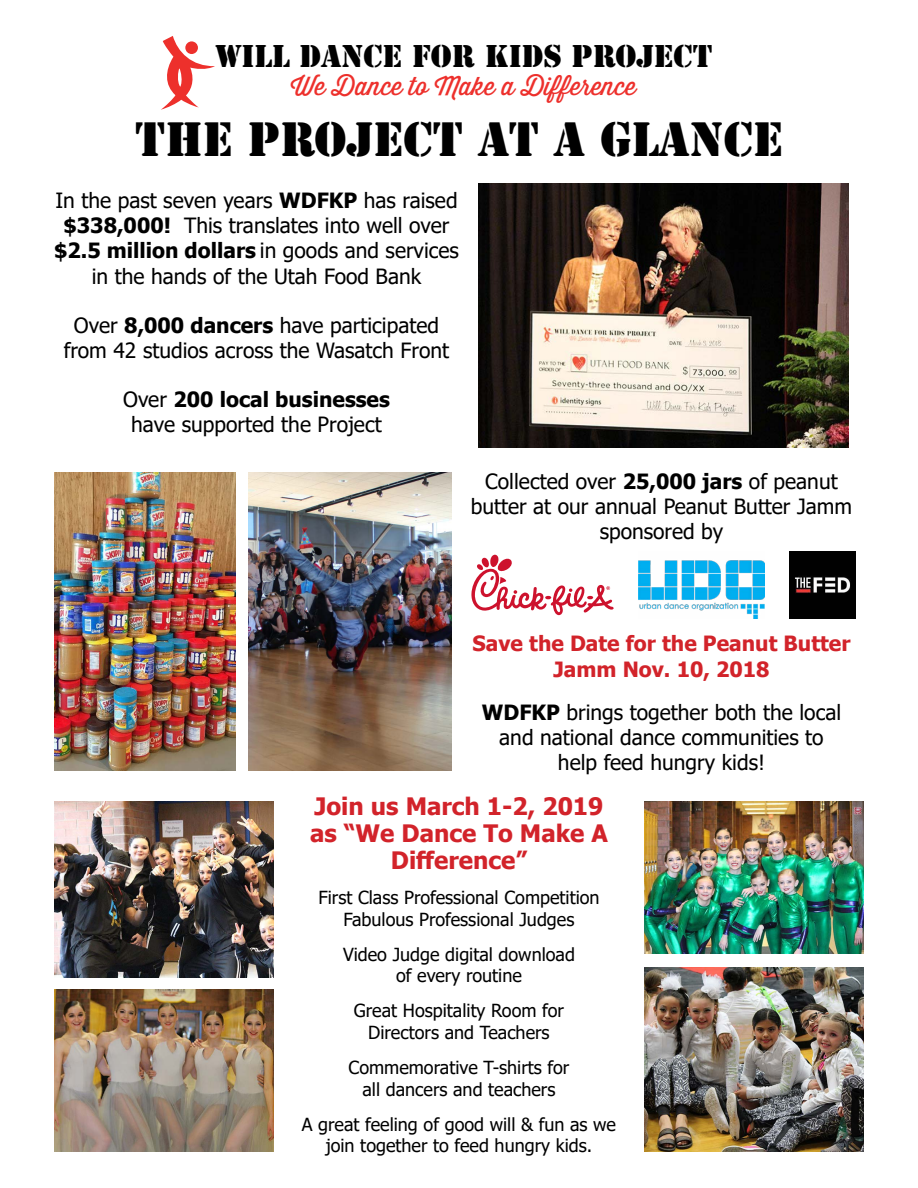
<style>
.page{position:relative;width:918px;height:1188px;background:#fff}
.page>*{position:absolute;margin:0;border:0;box-sizing:border-box;transform-origin:0 0}
.t1{font:45px "Stencil Std";color:#000}
.t2{font:29.4px "Stencil Std";color:#000}
.t3{font:25.2px "Thirsty Script";color:#ed302c}
.t4{font:700 24px/27px "Tahoma";color:#d2232a;text-align:center}
.t5{font:21px/25.2px "Tahoma";color:#000;text-align:center}
.t6{font:700 21px/25.2px "Tahoma";color:#d2232a;text-align:center}
.t7{font:18px/21.6px "Tahoma";color:#000;text-align:center}
.s1{font-weight:700}
</style>
<div class="page">
<svg style="left:161px;top:36px;width:54px;height:74px"></svg>
<div style="left:185px;top:41px;width:13px;height:13px;background:#ed302c;border-radius:50%"></div>
<img style="left:54px;top:989px;width:220px;height:163px">
<img style="left:54px;top:801px;width:220px;height:176px">
<img style="left:644px;top:967px;width:220px;height:185px">
<img style="left:644px;top:801px;width:220px;height:153px">
<img style="left:478px;top:184px;width:371px;height:264px">
<img style="left:54px;top:473px;width:182px;height:297px">
<svg style="left:471px;top:555px;width:143px;height:60px"></svg>
<img style="left:639px;top:560px;width:125px;height:58px">
<img style="left:789px;top:552px;width:67px;height:66px">
<img style="left:248px;top:473px;width:203px;height:297px">
<h2 class="t2" style="left:215px;top:37px;width:499px">WILL DANCE FOR KIDS PROJECT</h2>
<p class="t3" style="left:291px;top:68px;width:347px">We Dance to Make a Difference</p>
<h1 class="t1" style="left:135px;top:110px;width:649px">THE PROJECT AT A GLANCE</h1>
<p class="t5" style="left:54px;top:189px;width:406px">In the past seven years <span class="s1">WDFKP</span> has raised <span class="s1">$338,000!</span> This translates into well over <span class="s1">$2.5 million dollars</span> in goods and services in the hands of the Utah Food Bank</p>
<p class="t5" style="left:64px;top:314px;width:387px">Over <span class="s1">8,000 dancers</span> have participated from 42 studios across the Wasatch Front</p>
<p class="t5" style="left:123px;top:388px;width:268px">Over <span class="s1">200 local businesses </span>have supported the Project</p>
<p class="t5" style="left:471px;top:470px;width:383px">Collected over <span class="s1">25,000 jars</span> of peanut butter at our annual Peanut Butter Jamm sponsored by</p>
<p class="t6" style="left:473px;top:632px;width:379px">Save the Date for the Peanut Butter<br>Jamm Nov. 10, 2018</p>
<p class="t5" style="left:482px;top:701px;width:361px"><span class="s1">WDFKP</span> brings together both the local and national dance communities to help feed hungry kids!</p>
<p class="t4" style="left:310px;top:794px;width:299px">Join us March 1-2, 2019 as “We Dance To Make A<br>Difference”</p>
<p class="t7" style="left:318px;top:888px;width:283px">First Class Professional Competition<br>Fabulous Professional Judges</p>
<p class="t7" style="left:343px;top:944px;width:234px">Video Judge digital download of every routine</p>
<p class="t7" style="left:354px;top:1001px;width:212px">Great Hospitality Room for<br>Directors and Teachers</p>
<p class="t7" style="left:349px;top:1058px;width:222px">Commemorative T-shirts for all dancers and teachers</p>
<p class="t7" style="left:302px;top:1114px;width:316px">A great feeling of good will &amp; fun as we join together to feed hungry kids.</p>
</div>
